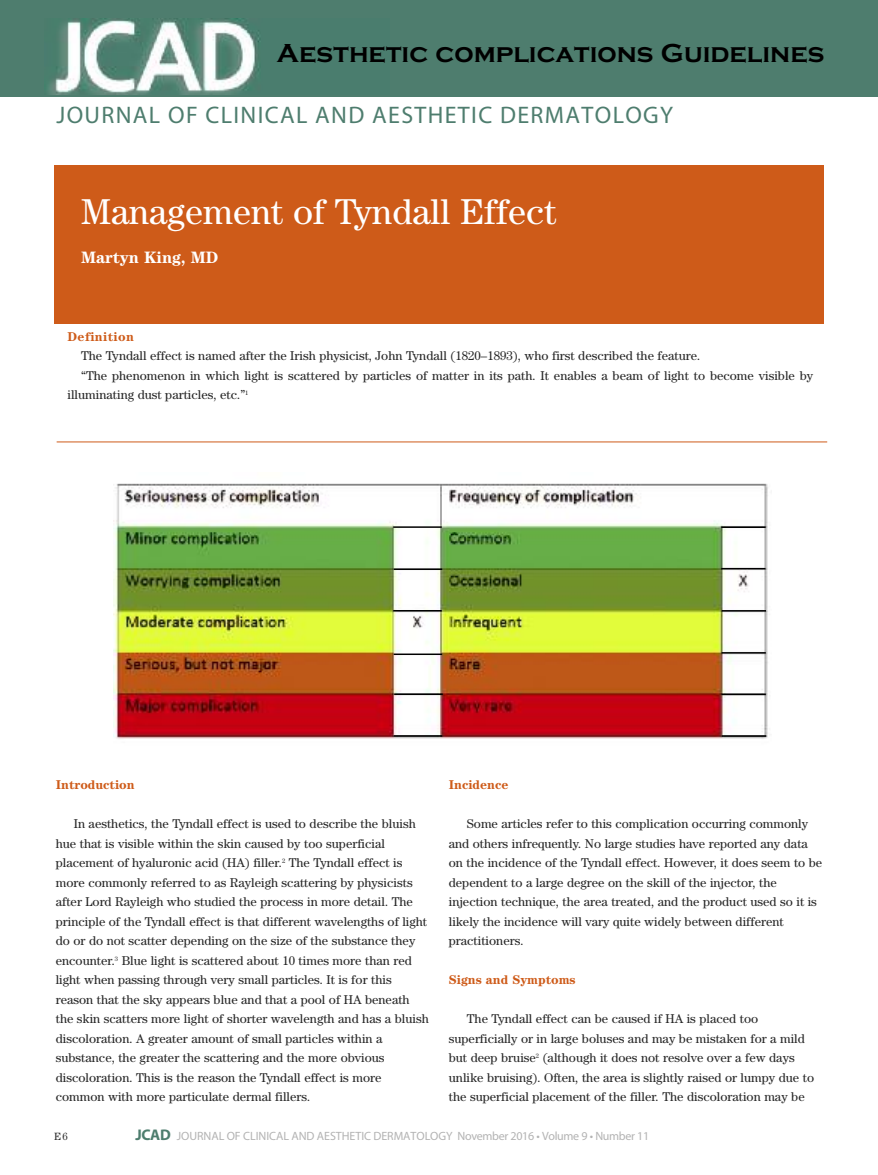
<style>
.page{position:relative;width:878px;height:1175px;background:#fff}
.page>*{position:absolute;margin:0;border:0;box-sizing:border-box;transform-origin:0 0}
.t1{font:36px "Century Std";color:#fff}
.t2{font:700 27px "Copperplate Gothic";color:#000}
.t3{font:24px "Myriad Pro";letter-spacing:.055em;color:#4e7d6e}
.t4{font:700 16.5px "Century Std";color:#fff}
.t5{font:12.75px/19.5px "Century Std";color:#262626}
.t6{font:700 12.75px "Century Std";color:#ce5b19}
.t7{font:700 12.75px "Century Std";letter-spacing:.03em;color:#ce5b19}
.t8{font:12px "Myriad Pro";letter-spacing:-.005em;color:#b3b3b3}
.t9{font:10.5px "Century Std";color:#262626}
.s1{font-weight:700;font-size:15.45px;color:#4e7d6e}
</style>
<div class="page">
<div style="left:54px;top:166px;width:770px;height:158px;background:#ce5b19"></div>
<hr style="left:57px;top:441px;width:770px;height:1px;background:#ce5b19">
<img style="left:113px;top:483px;width:657px;height:256px">
<hr style="left:394px;top:568px;width:48px;height:2px;background:#000">
<hr style="left:721px;top:568px;width:44px;height:1px;background:#000">
<hr style="left:721px;top:610px;width:45px;height:1px;background:#000">
<hr style="left:721px;top:652px;width:44px;height:1px;background:#000">
<hr style="left:721px;top:693px;width:44px;height:2px;background:#000">
<hr style="left:722px;top:735px;width:44px;height:1px;background:#000">
<hr style="left:721px;top:526px;width:44px;height:2px;background:#000">
<hr style="left:393px;top:610px;width:48px;height:1px;background:#000">
<hr style="left:393px;top:653px;width:49px;height:2px;background:#000">
<hr style="left:393px;top:735px;width:49px;height:1px;background:#000">
<hr style="left:393px;top:526px;width:48px;height:2px;background:#000">
<hr style="left:394px;top:693px;width:48px;height:2px;background:#000">
<div style="left:0;top:0;width:878px;height:97px;background:#4e7d6e"></div>
<img style="left:44px;top:19px;width:217px;height:76px">
<h2 class="t2" style="left:277px;top:37px;width:549px">Aesthetic complications Guidelines</h2>
<h3 class="t3" style="left:57px;top:106px;width:618px">JOURNAL OF CLINICAL AND AESTHETIC DERMATOLOGY</h3>
<h1 class="t1" style="left:81px;top:199px;width:477px">Management of Tyndall Effect</h1>
<p class="t4" style="left:81px;top:251px;width:139px">Martyn King, MD</p>
<p class="t7" style="left:68px;top:332px;width:68px">Definition</p>
<p class="t5" style="left:81px;top:347px;width:621px">The Tyndall effect is named after the Irish physicist, John Tyndall (1820–1893), who first described the feature.</p>
<p class="t5" style="left:81px;top:367px;width:733px">“The phenomenon in which light is scattered by particles of matter in its path. It enables a beam of light to become visible by</p>
<p class="t5" style="left:68px;top:386px;width:182px">illuminating dust particles, etc.”<sup>1</sup></p>
<p class="t6" style="left:56px;top:780px;width:80px">Introduction</p>
<p class="t5" style="left:56px;top:815px;width:374px;text-indent:18px">In aesthetics, the Tyndall effect is used to describe the bluish hue that is visible within the skin caused by too superficial placement of hyaluronic acid (HA) filler.<sup>2</sup> The Tyndall effect is more commonly referred to as Rayleigh scattering by physicists after Lord Rayleigh who studied the process in more detail. The principle of the Tyndall effect is that different wavelengths of light do or do not scatter depending on the size of the substance they encounter.<sup>3</sup> Blue light is scattered about 10 times more than red light when passing through very small particles. It is for this reason that the sky appears blue and that a pool of HA beneath the skin scatters more light of shorter wavelength and has a bluish discoloration. A greater amount of small particles within a substance, the greater the scattering and the more obvious discoloration. This is the reason the Tyndall effect is more common with more particulate dermal fillers.</p>
<p class="t6" style="left:449px;top:780px;width:61px">Incidence</p>
<p class="t5" style="left:449px;top:815px;width:375px;text-indent:18px">Some articles refer to this complication occurring commonly and others infrequently. No large studies have reported any data on the incidence of the Tyndall effect. However, it does seem to be dependent to a large degree on the skill of the injector, the injection technique, the area treated, and the product used so it is likely the incidence will vary quite widely between different practitioners.</p>
<p class="t6" style="left:449px;top:975px;width:128px">Signs and Symptoms</p>
<p class="t5" style="left:449px;top:1010px;width:367px;text-indent:18px">The Tyndall effect can be caused if HA is placed too superficially or in large boluses and may be mistaken for a mild but deep bruise<sup>2</sup> (although it does not resolve over a few days unlike bruising). Often, the area is slightly raised or lumpy due to the superficial placement of the filler. The discoloration may be</p>
<p class="t9" style="left:54px;top:1133px;width:15px">E6</p>
<p class="t8" style="left:135px;top:1131px;width:515px"><span class="s1">JCAD</span> JOURNAL OF CLINICAL AND AESTHETIC DERMATOLOGY November 2016 • Volume 9 • Number 11</p>
</div>
